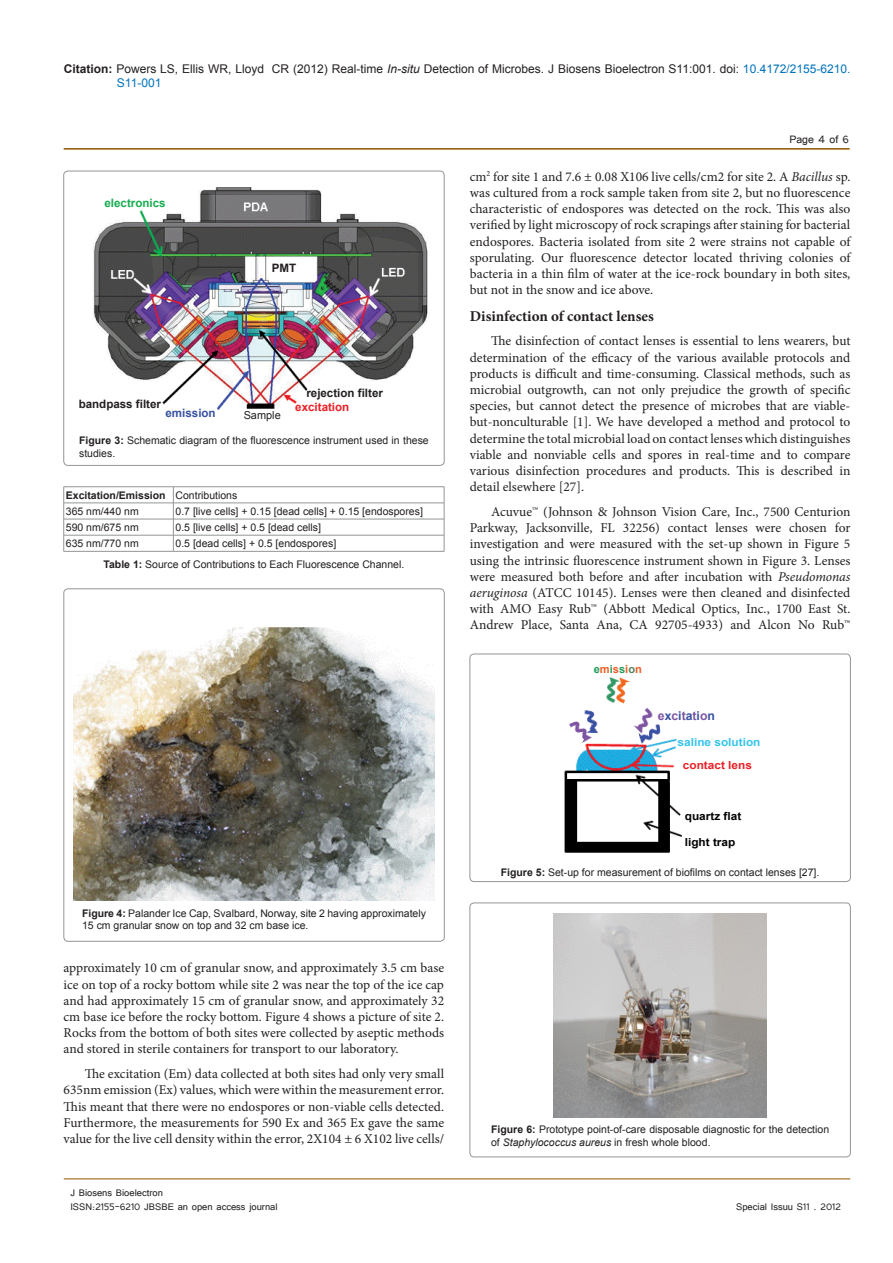
<style>
.page{position:relative;width:893px;height:1263px;background:#fff}
.page>*{position:absolute;margin:0;border:0;box-sizing:border-box;transform-origin:0 0}
.Default{font:700 15px "Minion Pro";color:#231f20}
.Default-2{font:13.5px/16.2px "Minion Pro";color:#231f20;text-align:justify}
.t1{font:13.5px "Tunga";color:#231f20}
.t2{font:700 12.15px "Arial";color:#7f54a1}
.t3{font:12px/14.4px "Arial";color:#231f20}
.t4{font:12px/14.4px "Tunga";color:#231f20}
.t5{font:700 11.55px/14.7px "Arial";color:#231f20}
.t6{font:700 11.55px "Arial";color:#17ad51}
.t7{font:700 11.55px "Arial";color:#3852a3}
.t8{font:700 11.1px/23.1px "Arial";color:#35c4ed;text-align:center;scale:1.06 1}
.t9{font:700 11.1px "Arial";color:#020101;scale:1.06 1}
.t10{font:700 11.1px "Arial";color:#f05d24}
.t11{font:10.95px "Arial";color:#231f20}
.Default-3{font:10.5px/12.6px "Arial";color:#231f20}
.Default-4{font:700 10.5px "Arial";color:#231f20}
.s1{font-weight:700}
.s2{font-style:italic}
.s3{color:#0072bc}
.s4{color:#eb2026}
.s5{color:#229c5b}
.s6{color:#53845b}
.s7{color:#3852a3}
</style>
<div class="page">
<hr style="left:64px;top:148px;width:786px;height:2px;background:#905500">
<hr style="left:64px;top:1179px;width:786px;height:1px;background:#905500">
<img style="left:92px;top:187px;width:339px;height:224px">
<div style="left:101px;top:196px;width:69px;height:14px;background:#fff"></div>
<svg style="left:294px;top:382px;width:97px;height:29px"></svg>
<div style="left:269px;top:262px;width:30px;height:14px;background:#fff"></div>
<div style="left:78px;top:395px;width:84px;height:21px;background:#fff"></div>
<div style="left:165px;top:408px;width:51px;height:15px;background:#fff"></div>
<div style="left:241px;top:410px;width:44px;height:13px;background:#fff"></div>
<div style="left:64px;top:171px;width:380px;height:294px;border:1px solid #939598;border-radius:4px"></div>
<img style="left:73px;top:627px;width:362px;height:273px">
<div style="left:64px;top:589px;width:380px;height:352px;border:1px solid #939598;border-radius:4px"></div>
<hr style="left:64px;top:486px;width:109px;height:1px;background:#939598">
<hr style="left:173px;top:486px;width:271px;height:1px;background:#939598">
<hr style="left:64px;top:503px;width:109px;height:1px;background:#939598">
<hr style="left:173px;top:503px;width:271px;height:1px;background:#939598">
<hr style="left:64px;top:519px;width:109px;height:1px;background:#939598">
<hr style="left:173px;top:519px;width:271px;height:1px;background:#939598">
<hr style="left:64px;top:535px;width:109px;height:1px;background:#939598">
<svg style="left:63px;top:487px;width:1px;height:64px"></svg>
<hr style="left:173px;top:535px;width:271px;height:1px;background:#939598">
<svg style="left:173px;top:487px;width:1px;height:64px"></svg>
<svg style="left:444px;top:487px;width:1px;height:64px"></svg>
<hr style="left:64px;top:551px;width:109px;height:1px;background:#939598">
<hr style="left:173px;top:551px;width:271px;height:1px;background:#939598">
<img style="left:564px;top:676px;width:118px;height:177px">
<div style="left:678px;top:737px;width:84px;height:40px;background:#fff"></div>
<div style="left:657px;top:710px;width:60px;height:13px;background:#fff"></div>
<div style="left:470px;top:654px;width:380px;height:228px;border:1px solid #939598;border-radius:4px"></div>
<img style="left:554px;top:914px;width:212px;height:203px">
<div style="left:470px;top:903px;width:380px;height:254px;border:1px solid #939598;border-radius:4px"></div>
<p class="t3" style="left:117px;top:61px;width:735px;text-indent:-53px"><span class="s1">Citation:</span> Powers LS, Ellis WR, Lloyd CR (2012) Real-time <span class="s2">In-situ</span> Detection of Microbes. J Biosens Bioelectron S11:001. doi: <span class="s3">10.4172/2155-6210.<br>S11-001</span></p>
<p class="t6" style="left:105px;top:195px;width:63px">electronics</p>
<p class="t5" style="left:272px;top:261px;width:26px">PMT</p>
<p class="t5" style="left:295px;top:386px;width:89px;text-indent:11px">rejection filter <span class="s4">excitation</span></p>
<p class="Default-3" style="left:79px;top:434px;width:351px"><span class="s1">Figure 3:</span> Schematic diagram of the fluorescence instrument used in these studies.</p>
<p class="t5" style="left:79px;top:397px;width:84px">bandpass filter</p>
<p class="t7" style="left:166px;top:406px;width:52px">emission</p>
<p class="t11" style="left:244px;top:408px;width:39px">Sample</p>
<p class="Default-4" style="left:66px;top:488px;width:101px">Excitation/Emission</p>
<p class="Default-3" style="left:175px;top:489px;width:63px">Contributions</p>
<p class="Default-3" style="left:66px;top:505px;width:74px">365 nm/440 nm</p>
<p class="Default-3" style="left:175px;top:505px;width:249px">0.7 [live cells] + 0.15 [dead cells] + 0.15 [endospores]</p>
<p class="Default-3" style="left:66px;top:521px;width:74px">590 nm/675 nm</p>
<p class="Default-3" style="left:175px;top:521px;width:147px">0.5 [live cells] + 0.5 [dead cells]</p>
<p class="Default-3" style="left:66px;top:537px;width:74px">635 nm/770 nm</p>
<p class="Default-3" style="left:175px;top:537px;width:162px">0.5 [dead cells] + 0.5 [endospores]</p>
<p class="Default-3" style="left:103px;top:558px;width:302px"><span class="s1">Table 1:</span> Source of Contributions to Each Fluorescence Channel.</p>
<p class="Default-3" style="left:82px;top:907px;width:345px"><span class="s1">Figure 4:</span> Palander Ice Cap, Svalbard, Norway, site 2 having approximately<br>15 cm granular snow on top and 32 cm base ice.</p>
<p class="Default-2" style="left:64px;top:960px;width:382px">approximately 10 cm of granular snow, and approximately 3.5 cm base ice on top of a rocky bottom while site 2 was near the top of the ice cap and had approximately 15 cm of granular snow, and approximately 32 cm base ice before the rocky bottom. Figure 4 shows a picture of site 2.<br>Rocks from the bottom of both sites were collected by aseptic methods and stored in sterile containers for transport to our laboratory.</p>
<p class="Default-2" style="left:64px;top:1066px;width:382px;text-indent:21px">The excitation (Em) data collected at both sites had only very small 635nm emission (Ex) values, which were within the measurement error.<br>This meant that there were no endospores or non-viable cells detected.<br>Furthermore, the measurements for 590 Ex and 365 Ex gave the same value for the live cell density within the error, 2X104 ± 6 X102 live cells/</p>
<p class="t4" style="left:70px;top:1184px;width:209px">J Biosens Bioelectron<br>ISSN:2155-6210 JBSBE an open access journal</p>
<p class="t1" style="left:789px;top:131px;width:61px">Page 4 of 6</p>
<p class="Default-2" style="left:470px;top:168px;width:382px">cm<sup>2</sup> for site 1 and 7.6 ± 0.08 X106 live cells/cm2 for site 2. A <span class="s2">Bacillus</span> sp. was cultured from a rock sample taken from site 2, but no fluorescence characteristic of endospores was detected on the rock. This was also verified by light microscopy of rock scrapings after staining for bacterial endospores. Bacteria isolated from site 2 were strains not capable of sporulating. Our fluorescence detector located thriving colonies of bacteria in a thin film of water at the ice-rock boundary in both sites, but not in the snow and ice above.</p>
<p class="Default" style="left:470px;top:305px;width:186px">Disinfection of contact lenses</p>
<p class="Default-2" style="left:470px;top:333px;width:382px;text-indent:21px">The disinfection of contact lenses is essential to lens wearers, but determination of the efficacy of the various available protocols and products is difficult and time-consuming. Classical methods, such as microbial outgrowth, can not only prejudice the growth of specific species, but cannot detect the presence of microbes that are viable&shy;but-nonculturable [1]. We have developed a method and protocol to determine the total microbial load on contact lenses which distinguishes viable and nonviable cells and spores in real-time and to compare various disinfection procedures and products. This is described in detail elsewhere [27].</p>
<p class="Default-2" style="left:470px;top:504px;width:382px;text-indent:21px">Acuvue™ (Johnson &amp; Johnson Vision Care, Inc., 7500 Centurion Parkway, Jacksonville, FL 32256) contact lenses were chosen for investigation and were measured with the set-up shown in Figure 5 using the intrinsic fluorescence instrument shown in Figure 3. Lenses were measured both before and after incubation with <span class="s2">Pseudomonas aeruginosa</span> (ATCC 10145). Lenses were then cleaned and disinfected with AMO Easy Rub™ (Abbott Medical Optics, Inc., 1700 East St.<br>Andrew Place, Santa Ana, CA 92705-4933) and Alcon No Rub™</p>
<p class="t10" style="left:594px;top:662px;width:50px"><span class="s5">e</span>m<span class="s5">i</span>s<span class="s5">s</span>i<span class="s6">o</span>n</p>
<p class="t2" style="left:658px;top:707px;width:59px">e<span class="s7">x</span>c<span class="s7">i</span>t<span class="s7">a</span>t<span class="s7">i</span>o<span class="s7">n</span></p>
<p class="t8" style="left:678px;top:730px;width:80px">saline solution <span class="s4">contact lens</span></p>
<p class="t9" style="left:685px;top:808px;width:55px">quartz flat</p>
<p class="t9" style="left:685px;top:835px;width:49px">light trap</p>
<p class="Default-3" style="left:501px;top:866px;width:320px"><span class="s1">Figure 5:</span> Set-up for measurement of biofilms on contact lenses [27].</p>
<p class="Default-3" style="left:491px;top:1123px;width:340px"><span class="s1">Figure 6:</span> Prototype point-of-care disposable diagnostic for the detection of <span class="s2">Staphylococcus aureus</span> in fresh whole blood.</p>
<p class="t4" style="left:736px;top:1199px;width:106px">Special Issuu S11 . 2012</p>
</div>
